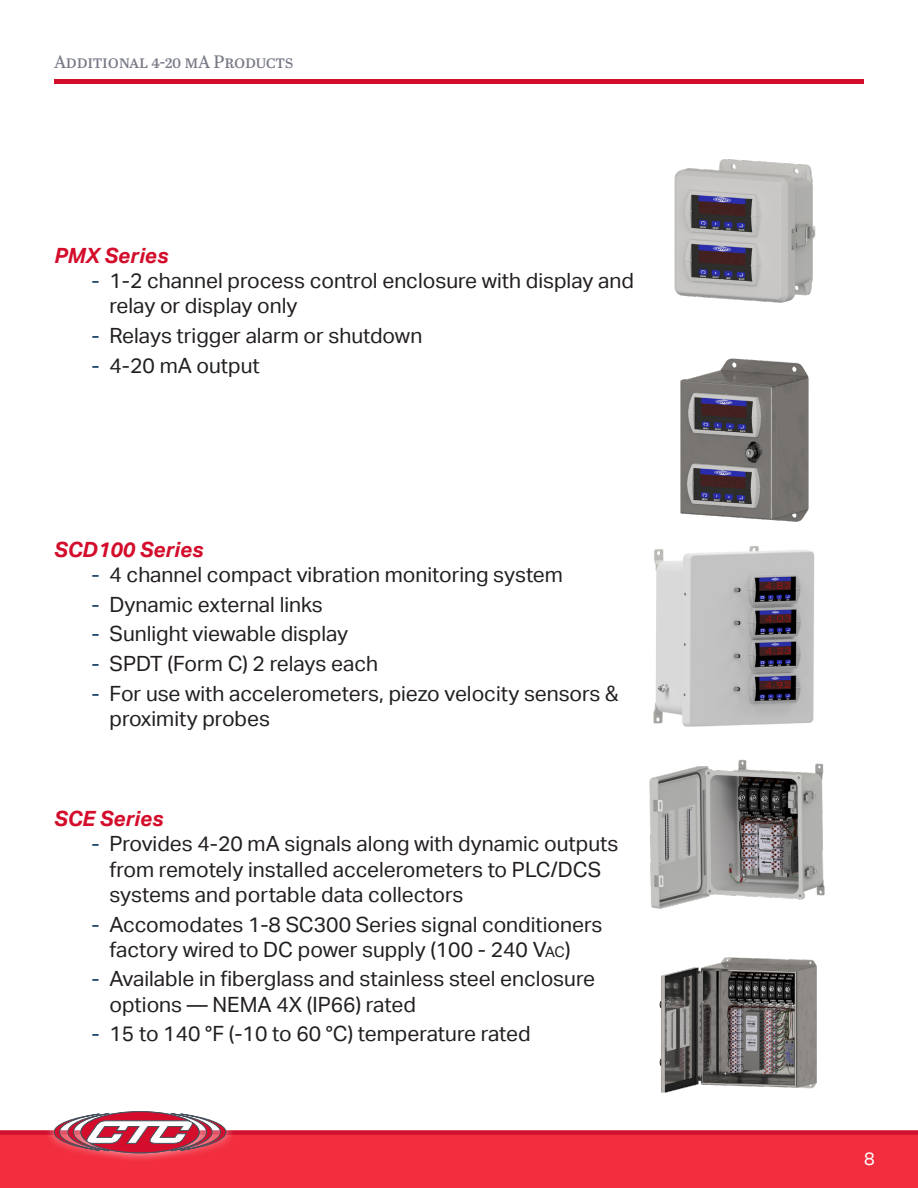
<style>
.page{position:relative;width:918px;height:1188px;background:#fff}
.page>*{position:absolute;margin:0;border:0;box-sizing:border-box;transform-origin:0 0}
.t1{font:21px/25.2px "Aktiv Grotesk";color:#231f20}
.Section_Heading{font:italic 700 21px "Aktiv Grotesk";color:#d30d2b}
.Top_of_Page{font:18px "Abril Text";letter-spacing:-.015em;color:#767885}
.t2{font:18px "Aktiv Grotesk";color:#fff}
.s1{color:#0a355e}
.s2{font-size:14.7px}
</style>
<div class="page">
<div style="left:0;top:1134px;width:918px;height:54px;background:#f22d3d"></div>
<div style="left:0;top:1130px;width:918px;height:5px;background:#cf112d"></div>
<div style="left:45px;top:1102px;width:190px;height:61px;background:#fff;opacity:.75"></div>
<svg style="left:54px;top:1112px;width:172px;height:41px"></svg>
<div style="left:54px;top:79px;width:810px;height:5px;background:#d30d2b"></div>
<img style="left:653px;top:546px;width:162px;height:181px">
<img style="left:674px;top:159px;width:142px;height:144px">
<img style="left:680px;top:358px;width:129px;height:164px">
<img style="left:649px;top:759px;width:176px;height:150px">
<img style="left:659px;top:957px;width:158px;height:136px">
<p class="Top_of_Page" style="left:54px;top:49px;width:241px">Additional 4-20 mA Products</p>
<p class="Section_Heading" style="left:54px;top:243px;width:116px">PMX Series</p>
<p class="t1" style="left:110px;top:268px;width:526px;text-indent:-18px"><span class="s1">-</span> 1-2 channel process control enclosure with display and relay or display only</p>
<p class="t1" style="left:92px;top:323px;width:332px"><span class="s1">-</span> Relays trigger alarm or shutdown</p>
<p class="t1" style="left:92px;top:353px;width:170px"><span class="s1">-</span> 4-20 mA output</p>
<p class="Section_Heading" style="left:54px;top:537px;width:151px">SCD100 Series</p>
<p class="t1" style="left:92px;top:562px;width:473px"><span class="s1">-</span> 4 channel compact vibration monitoring system</p>
<p class="t1" style="left:92px;top:592px;width:233px"><span class="s1">-</span> Dynamic external links</p>
<p class="t1" style="left:92px;top:622px;width:258px"><span class="s1">-</span> Sunlight viewable display</p>
<p class="t1" style="left:92px;top:651px;width:288px"><span class="s1">-</span> SPDT (Form C) 2 relays each</p>
<p class="t1" style="left:110px;top:681px;width:511px;text-indent:-18px"><span class="s1">-</span> For use with accelerometers, piezo velocity sensors &amp; proximity probes</p>
<p class="Section_Heading" style="left:54px;top:807px;width:111px">SCE Series</p>
<p class="t1" style="left:110px;top:832px;width:510px;text-indent:-18px"><span class="s1">-</span> Provides 4-20 mA signals along with dynamic outputs from remotely installed accelerometers to PLC/DCS systems and portable data collectors</p>
<p class="t1" style="left:110px;top:912px;width:495px;text-indent:-18px"><span class="s1">-</span> Accomodates 1-8 SC300 Series signal conditioners factory wired to DC power supply (100 - 240 V<span class="s2">ac</span>)</p>
<p class="t1" style="left:110px;top:967px;width:487px;text-indent:-18px"><span class="s1">-</span> Available in fiberglass and stainless steel enclosure options — NEMA 4X (IP66) rated</p>
<p class="t1" style="left:92px;top:1022px;width:441px"><span class="s1">-</span> 15 to 140 °F (-10 to 60 °C) temperature rated</p>
<p class="t2" style="left:864px;top:1148px;width:12px">8</p>
</div>
